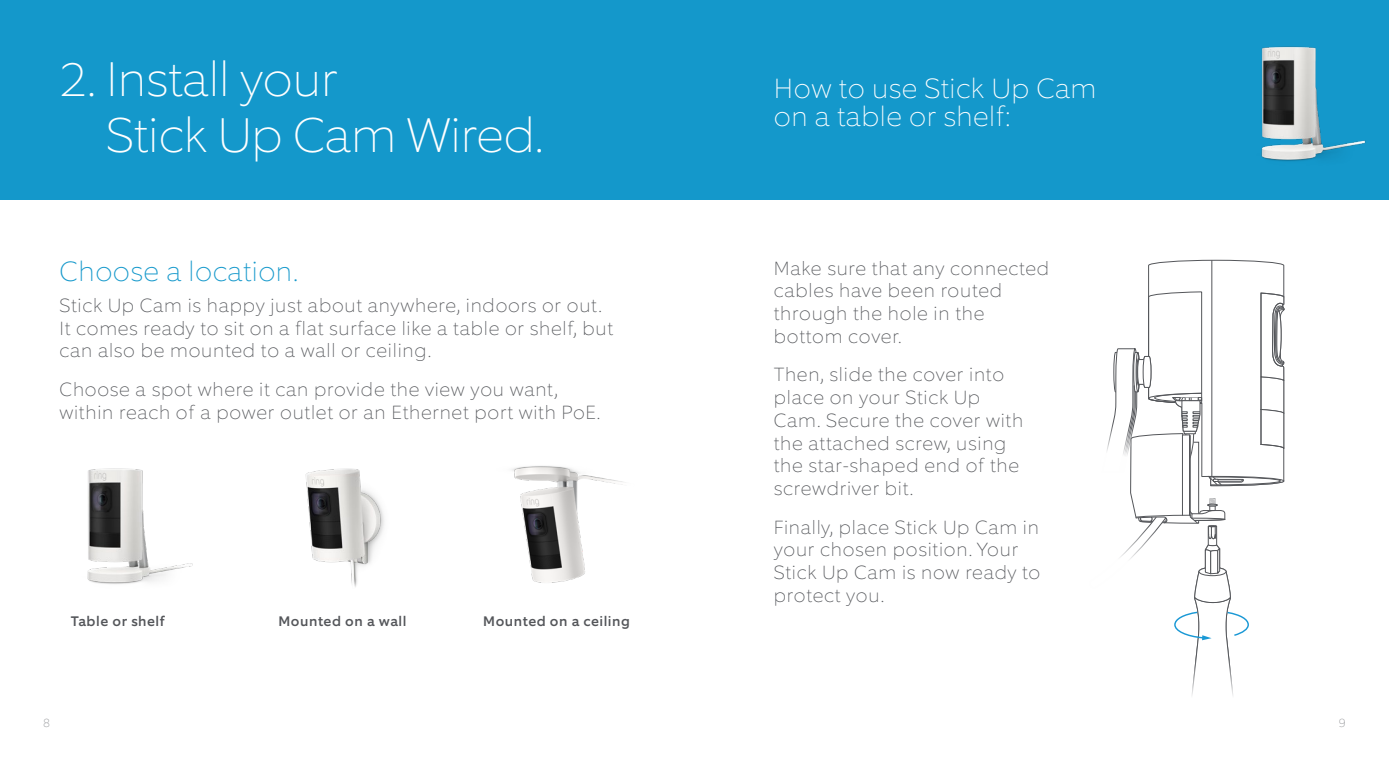
<style>
.page{position:relative;width:1389px;height:769px;background:#fff}
.page>*{position:absolute;margin:0;border:0;box-sizing:border-box;transform-origin:0 0}
.t1{font:100 49px/56px "Equip";color:#fff}
.t2{font:100 28px/28px "Equip";letter-spacing:.02em;color:#fff}
.t3{font:100 28px "Equip";letter-spacing:.02em;color:#1498cb}
.t4{font:100 19.25px/22.8px "Equip";letter-spacing:.04em;color:#54565a}
.t5{font:500 14px "Equip";letter-spacing:.04em;color:#54565a}
.t6{font:100 12.25px "Equip";color:#939598}
</style>
<div class="page">
<div style="left:0;top:0;width:1389px;height:200px;background:#1498cb"></div>
<img style="left:87px;top:468px;width:106px;height:116px">
<img style="left:1261px;top:46px;width:105px;height:115px">
<img style="left:305px;top:468px;width:79px;height:119px">
<img style="left:512px;top:466px;width:111px;height:117px">
<svg style="left:1107px;top:260px;width:177px;height:435px"></svg>
<h1 class="t1" style="left:106px;top:51px;width:438px;text-indent:-47px">2. Install your<br>Stick Up Cam Wired.</h1>
<h2 class="t3" style="left:60px;top:254px;width:240px">Choose a location.</h2>
<p class="t4" style="left:60px;top:294px;width:555px">Stick Up Cam is happy just about anywhere, indoors or out.<br>It comes ready to sit on a flat surface like a table or shelf, but can also be mounted to a wall or ceiling.</p>
<p class="t4" style="left:60px;top:378px;width:542px">Choose a spot where it can provide the view you want, within reach of a power outlet or an Ethernet port with PoE.</p>
<p class="t5" style="left:71px;top:612px;width:95px">Table or shelf</p>
<p class="t5" style="left:279px;top:612px;width:129px">Mounted on a wall</p>
<p class="t5" style="left:483px;top:612px;width:148px">Mounted on a ceiling</p>
<h2 class="t2" style="left:774px;top:74px;width:324px">How to use Stick Up Cam on a table or shelf:</h2>
<p class="t4" style="left:774px;top:256px;width:277px">Make sure that any connected cables have been routed through the hole in the bottom cover.</p>
<p class="t4" style="left:774px;top:363px;width:251px">Then, slide the cover into place on your Stick Up<br>Cam. Secure the cover with the attached screw, using the star-shaped end of the screwdriver bit.</p>
<p class="t4" style="left:774px;top:515px;width:268px">Finally, place Stick Up Cam in your chosen position. Your<br>Stick Up Cam is now ready to protect you.</p>
<p class="t6" style="left:43px;top:715px;width:8px">8</p>
<p class="t6" style="left:1339px;top:715px;width:8px">9</p>
</div>
